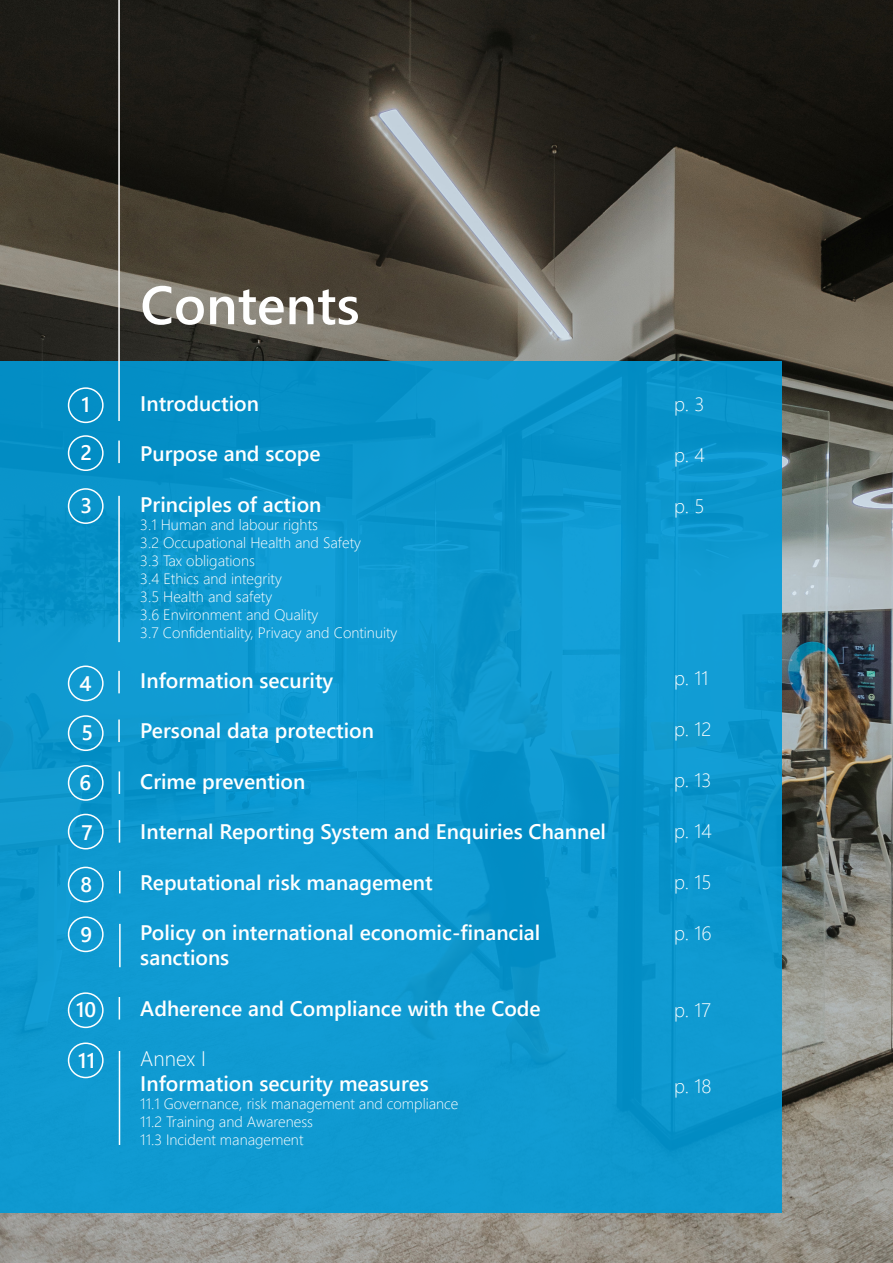
<style>
.page{position:relative;width:893px;height:1263px;background:#fff}
.page>*{position:absolute;margin:0;border:0;box-sizing:border-box;transform-origin:0 0}
.t1{font:600 54px "Segoe UI";color:#fff}
.t2{font:600 21px/25.2px "Segoe UI";color:#fff}
.t3{font:300 21px "Segoe UI";color:#fff}
.t4{font:300 19.5px "Segoe UI";color:#fff}
.t5{font:300 15px "Segoe UI";color:#fff}
</style>
<div class="page">
<img style="left:0;top:0;width:893px;height:1263px">
<div style="left:0;top:361px;width:781px;height:852px;background:#0f99d0"></div>
<hr style="left:118px;top:0;width:2px;height:421px;background:#fff">
<hr style="left:118px;top:441px;width:2px;height:22px;background:#fff">
<hr style="left:118px;top:496px;width:2px;height:146px;background:#fff">
<hr style="left:118px;top:671px;width:2px;height:22px;background:#fff">
<hr style="left:118px;top:719px;width:2px;height:23px;background:#fff">
<svg style="left:119px;top:771px;width:1px;height:23px"></svg>
<svg style="left:119px;top:871px;width:1px;height:22px"></svg>
<svg style="left:119px;top:997px;width:1px;height:22px"></svg>
<svg style="left:119px;top:820px;width:1px;height:23px"></svg>
<hr style="left:119px;top:924px;width:2px;height:43px;background:#fff">
<hr style="left:119px;top:1051px;width:1px;height:94px;background:#fff">
<div style="left:68px;top:387px;width:36px;height:36px;border:2px solid #fff;border-radius:50%"></div>
<div style="left:68px;top:435px;width:36px;height:36px;border:2px solid #fff;border-radius:50%"></div>
<div style="left:68px;top:488px;width:36px;height:36px;border:2px solid #fff;border-radius:50%"></div>
<div style="left:68px;top:665px;width:36px;height:36px;border:2px solid #fff;border-radius:50%"></div>
<div style="left:68px;top:867px;width:36px;height:35px;border:2px solid #fff;border-radius:50%"></div>
<div style="left:68px;top:916px;width:36px;height:36px;border:2px solid #fff;border-radius:50%"></div>
<div style="left:68px;top:992px;width:36px;height:36px;border:2px solid #fff;border-radius:50%"></div>
<div style="left:68px;top:1042px;width:36px;height:36px;border:2px solid #fff;border-radius:50%"></div>
<div style="left:68px;top:765px;width:36px;height:36px;border:2px solid #fff;border-radius:50%"></div>
<div style="left:68px;top:814px;width:36px;height:35px;border:2px solid #fff;border-radius:50%"></div>
<div style="left:68px;top:715px;width:36px;height:36px;border:2px solid #fff;border-radius:50%"></div>
<p class="t2" style="left:81px;top:391px;width:10px">1</p>
<p class="t2" style="left:80px;top:439px;width:13px">2</p>
<p class="t2" style="left:80px;top:491px;width:13px">3</p>
<p class="t2" style="left:79px;top:669px;width:14px">4</p>
<p class="t2" style="left:81px;top:719px;width:13px">5</p>
<p class="t2" style="left:79px;top:768px;width:13px">6</p>
<p class="t2" style="left:81px;top:818px;width:13px">7</p>
<p class="t2" style="left:80px;top:870px;width:13px">8</p>
<p class="t2" style="left:80px;top:920px;width:13px">9</p>
<p class="t2" style="left:76px;top:996px;width:22px">10</p>
<p class="t2" style="left:78px;top:1046px;width:18px">11</p>
<p class="t1" style="left:140px;top:254px;width:221px">Contents</p>
<p class="t2" style="left:140px;top:389px;width:120px">Introduction</p>
<p class="t2" style="left:140px;top:439px;width:182px">Purpose and scope</p>
<p class="t2" style="left:140px;top:490px;width:183px">Principles of action</p>
<p class="t5" style="left:140px;top:510px;width:179px">3.1 Human and labour rights</p>
<p class="t5" style="left:140px;top:528px;width:222px">3.2 Occupational Health and Safety</p>
<p class="t5" style="left:140px;top:546px;width:116px">3.3 Tax obligations</p>
<p class="t5" style="left:140px;top:564px;width:143px">3.4 Ethics and integrity</p>
<p class="t5" style="left:140px;top:582px;width:133px">3.5 Health and safety</p>
<p class="t5" style="left:140px;top:600px;width:179px">3.6 Environment and Quality</p>
<p class="t5" style="left:140px;top:618px;width:259px">3.7 Confidentiality, Privacy and Continuity</p>
<p class="t2" style="left:140px;top:666px;width:194px">Information security</p>
<p class="t2" style="left:140px;top:717px;width:235px">Personal data protection</p>
<p class="t2" style="left:140px;top:767px;width:166px">Crime prevention</p>
<p class="t2" style="left:140px;top:817px;width:467px">Internal Reporting System and Enquiries Channel</p>
<p class="t2" style="left:140px;top:868px;width:294px">Reputational risk management</p>
<p class="t2" style="left:140px;top:918px;width:402px">Policy on international economic-financial sanctions</p>
<p class="t2" style="left:140px;top:994px;width:402px">Adherence and Compliance with the Code</p>
<p class="t3" style="left:140px;top:1039px;width:67px">Annex I</p>
<p class="t2" style="left:140px;top:1069px;width:290px">Information security measures</p>
<p class="t5" style="left:140px;top:1090px;width:320px">11.1 Governance, risk management and compliance</p>
<p class="t5" style="left:140px;top:1108px;width:174px">11.2 Training and Awareness</p>
<p class="t5" style="left:140px;top:1126px;width:165px">11.3 Incident management</p>
<p class="t4" style="left:674px;top:385px;width:32px">p. 3</p>
<p class="t4" style="left:674px;top:436px;width:32px">p. 4</p>
<p class="t4" style="left:674px;top:487px;width:32px">p. 5</p>
<p class="t4" style="left:674px;top:660px;width:36px">p. 11</p>
<p class="t4" style="left:674px;top:711px;width:39px">p. 12</p>
<p class="t4" style="left:674px;top:762px;width:39px">p. 13</p>
<p class="t4" style="left:674px;top:813px;width:39px">p. 14</p>
<p class="t4" style="left:674px;top:864px;width:39px">p. 15</p>
<p class="t4" style="left:674px;top:915px;width:39px">p. 16</p>
<p class="t4" style="left:674px;top:991px;width:39px">p. 17</p>
<p class="t4" style="left:674px;top:1068px;width:39px">p. 18</p>
</div>
